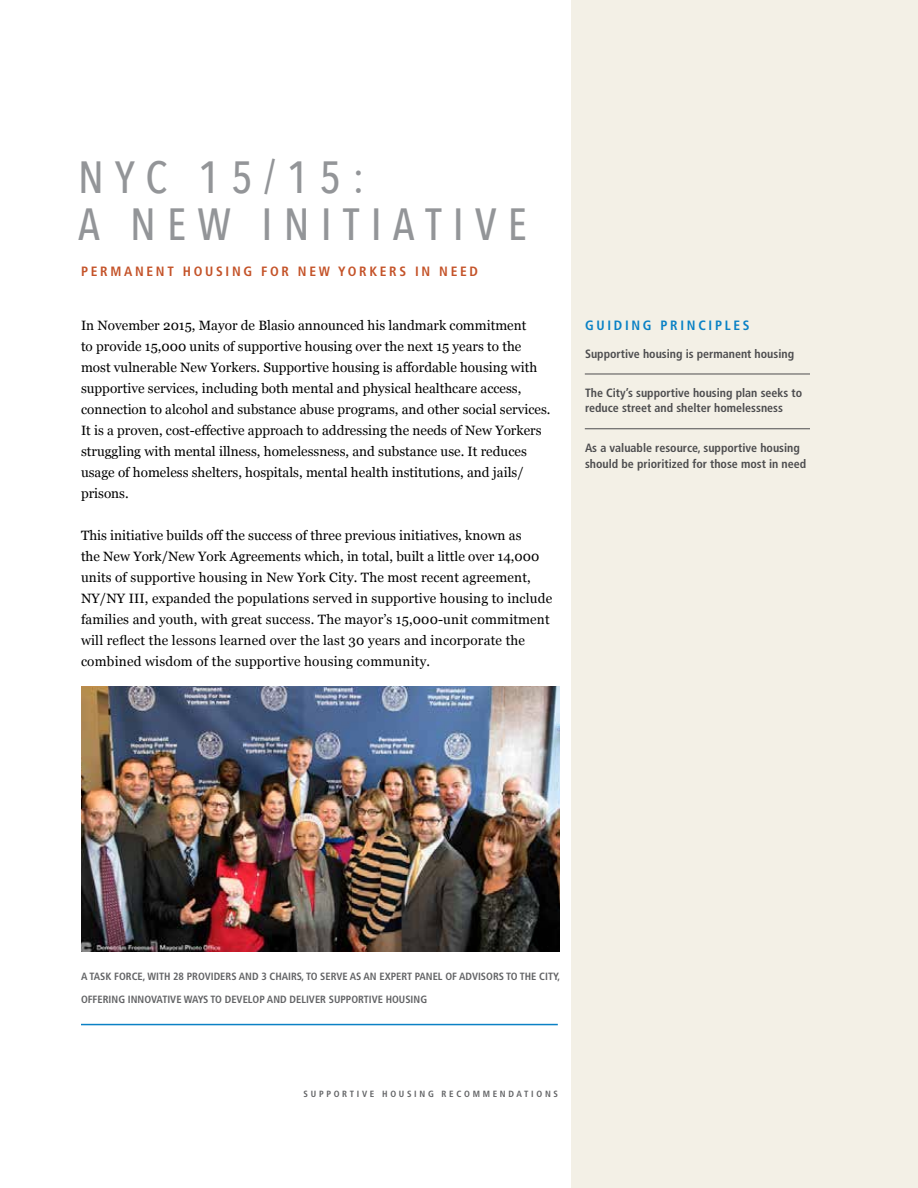
<style>
.page{position:relative;width:918px;height:1188px;background:#fff}
.page>*{position:absolute;margin:0;border:0;box-sizing:border-box;transform-origin:0 0}
.t1{font:500 45px/46.5px "Avenir Next Condensed";letter-spacing:.25em;color:#939598}
.t2{font:13.5px/21px "Georgia";color:#000}
.t3{font:700 condensed 13.5px "Frutiger LT Std";letter-spacing:.2em;color:#c45329}
.t4{font:700 condensed 13.5px "Frutiger LT Std";letter-spacing:.2em;color:#0a81c5}
.t5{font:700 condensed 12px/14.4px "Frutiger LT Std";color:#4d4d4f}
.t6{font:700 condensed 10.5px/22.5px "Frutiger LT Std";color:#636466}
.t7{font:700 condensed 9px "Frutiger LT Std";letter-spacing:.3em;color:#636466}
</style>
<div class="page">
<div style="left:571px;top:0;width:347px;height:1188px;background:#f3f0e6"></div>
<img style="left:81px;top:687px;width:478px;height:265px">
<hr style="left:81px;top:1024px;width:477px;height:1px;background:#0a81c5">
<hr style="left:585px;top:374px;width:225px;height:1px;background:#4d4d4f">
<hr style="left:585px;top:429px;width:225px;height:1px;background:#4d4d4f">
<h1 class="t1" style="left:78px;top:154px;width:450px">NYC 15/15:<br>A NEW INITIATIVE</h1>
<p class="t3" style="left:81px;top:264px;width:399px">PERMANENT HOUSING FOR NEW YORKERS IN NEED</p>
<p class="t2" style="left:81px;top:314px;width:471px">In November 2015, Mayor de Blasio announced his landmark commitment<br>to provide 15,000 units of supportive housing over the next 15 years to the most vulnerable New Yorkers. Supportive housing is affordable housing with supportive services, including both mental and physical healthcare access, connection to alcohol and substance abuse programs, and other social services.<br>It is a proven, cost-effective approach to addressing the needs of New Yorkers struggling with mental illness, homelessness, and substance use. It reduces usage of homeless shelters, hospitals, mental health institutions, and jails/ prisons.</p>
<p class="t2" style="left:81px;top:524px;width:473px">This initiative builds off the success of three previous initiatives, known as<br>the New York/New York Agreements which, in total, built a little over 14,000 units of supportive housing in New York City. The most recent agreement, NY/NY III, expanded the populations served in supportive housing to include families and youth, with great success. The mayor’s 15,000-unit commitment will reflect the lessons learned over the last 30 years and incorporate the combined wisdom of the supportive housing community.</p>
<p class="t4" style="left:585px;top:317px;width:166px">GUIDING PRINCIPLES</p>
<p class="t5" style="left:585px;top:346px;width:211px">Supportive housing is permanent housing</p>
<p class="t5" style="left:585px;top:386px;width:219px">The City’s supportive housing plan seeks to reduce street and shelter homelessness</p>
<p class="t5" style="left:585px;top:439px;width:223px;line-height:16.2px">As a valuable resource, supportive housing should be prioritized for those most in need</p>
<p class="t6" style="left:81px;top:966px;width:481px">A TASK FORCE, WITH 28 PROVIDERS AND 3 CHAIRS, TO SERVE AS AN EXPERT PANEL OF ADVISORS TO THE CITY,<br>OFFERING INNOVATIVE WAYS TO DEVELOP AND DELIVER SUPPORTIVE HOUSING</p>
<p class="t7" style="left:304px;top:1089px;width:256px">SUPPORTIVE HOUSING RECOMMENDATIONS</p>
</div>
